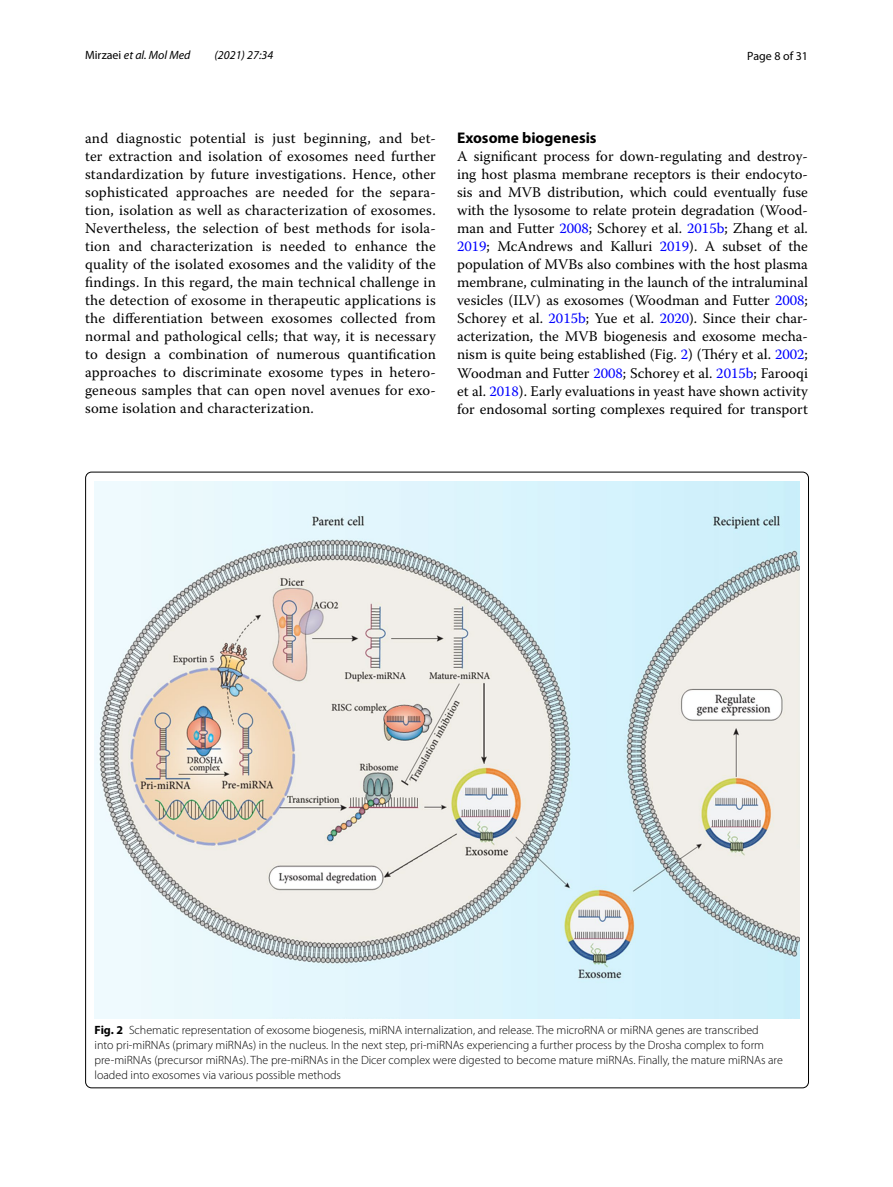
<style>
.page{position:relative;width:893px;height:1187px;background:#fff}
.page>*{position:absolute;margin:0;border:0;box-sizing:border-box;transform-origin:0 0}
.t1{font:700 15.45px "Myriad Pro";color:#000}
.t2{font:14.7px/18px "Warnock Pro";letter-spacing:.005em;color:#000;text-align:justify}
.t3{font:300 12px/15px "Myriad Pro";color:#000}
.t4{font:italic 12px "Myriad Pro";color:#000}
.t5{font:12px "Myriad Pro";color:#000}
.s1{font-style:normal}
.s2{color:#00f}
.s3{font-weight:700}
</style>
<div class="page">
<img style="left:94px;top:481px;width:706px;height:537px">
<p class="t4" style="left:85px;top:48px;width:107px"><span class="s1">Mirzaei</span> et al. Mol Med</p>
<p class="t4" style="left:215px;top:48px;width:60px">(2021) 27:34</p>
<p class="t5" style="left:747px;top:48px;width:62px">Page 8 of 31</p>
<p class="t2" style="left:85px;top:128px;width:352px">and diagnostic potential is just beginning, and bet&shy;ter extraction and isolation of exosomes need further standardization by future investigations. Hence, other sophisticated approaches are needed for the separa&shy;tion, isolation as well as characterization of exosomes.<br>Nevertheless, the selection of best methods for isola&shy;tion and characterization is needed to enhance the quality of the isolated exosomes and the validity of the findings. In this regard, the main technical challenge in the detection of exosome in therapeutic applications is the differentiation between exosomes collected from normal and pathological cells; that way, it is necessary to design a combination of numerous quantification approaches to discriminate exosome types in hetero&shy;geneous samples that can open novel avenues for exo&shy;some isolation and characterization.</p>
<p class="t1" style="left:457px;top:128px;width:141px">Exosome biogenesis</p>
<p class="t2" style="left:457px;top:147px;width:352px">A significant process for down-regulating and destroy&shy;ing host plasma membrane receptors is their endocyto&shy;sis and MVB distribution, which could eventually fuse with the lysosome to relate protein degradation (Wood&shy;man and Futter <span class="s2">2008</span>; Schorey et al. <span class="s2">2015b</span>; Zhang et al.<br><span class="s2">2019</span>; McAndrews and Kalluri <span class="s2">2019</span>). A subset of the population of MVBs also combines with the host plasma membrane, culminating in the launch of the intraluminal vesicles (ILV) as exosomes (Woodman and Futter <span class="s2">2008</span>; Schorey et al. <span class="s2">2015b</span>; Yue et al. <span class="s2">2020</span>). Since their char&shy;acterization, the MVB biogenesis and exosome mecha&shy;nism is quite being established (Fig. <span class="s2">2</span>) (Théry et al. <span class="s2">2002</span>; Woodman and Futter <span class="s2">2008</span>; Schorey et al. <span class="s2">2015b</span>; Farooqi et al. <span class="s2">2018</span>). Early evaluations in yeast have shown activity for endosomal sorting complexes required for transport</p>
<p class="t3" style="left:95px;top:1022px;width:690px"><span class="s3">Fig. 2</span> Schematic representation of exosome biogenesis, miRNA internalization, and release. The microRNA or miRNA genes are transcribed<br>into pri-miRNAs (primary miRNAs) in the nucleus. In the next step, pri-miRNAs experiencing a further process by the Drosha complex to form pre-miRNAs (precursor miRNAs). The pre-miRNAs in the Dicer complex were digested to become mature miRNAs. Finally, the mature miRNAs are loaded into exosomes via various possible methods</p>
</div>
